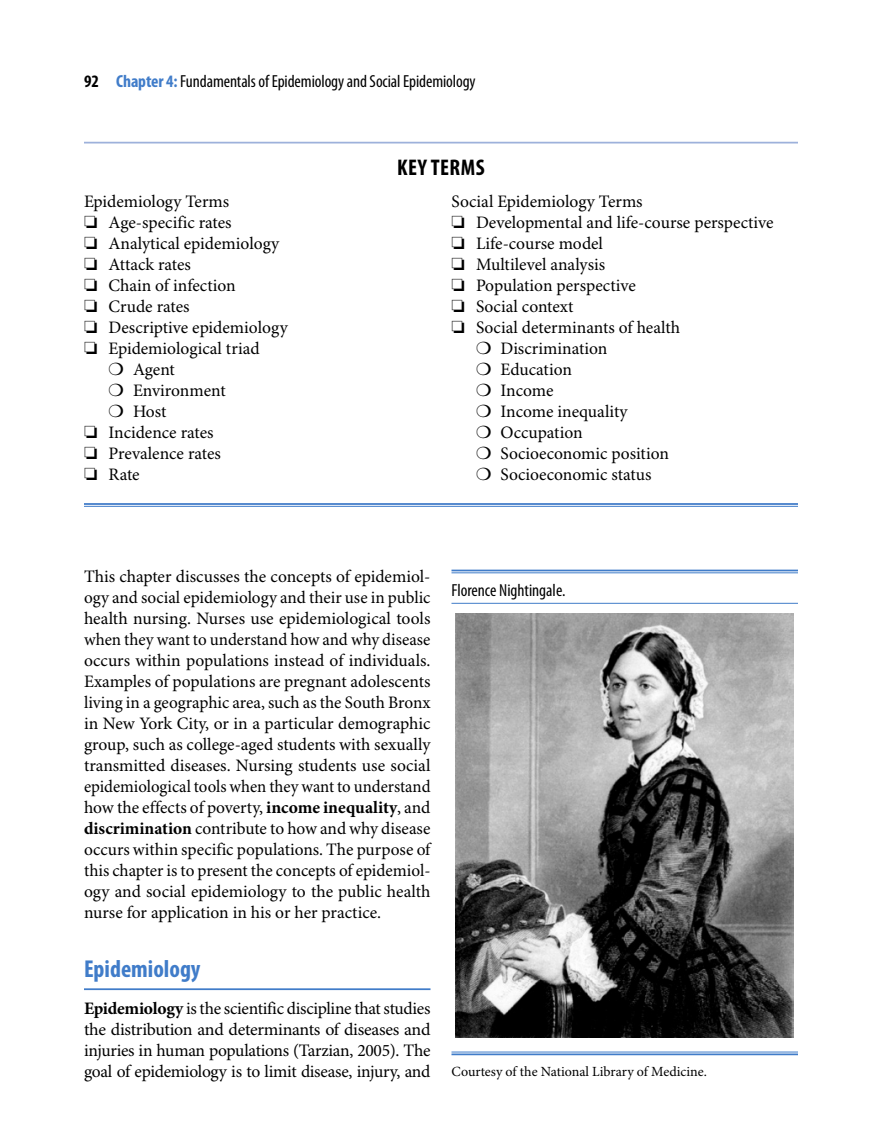
<style>
.page{position:relative;width:882px;height:1134px;background:#fff}
.page>*{position:absolute;margin:0;border:0;box-sizing:border-box;transform-origin:0 0}
.t1{font:700 condensed 24.5px "Myriad Pro";color:#407cc9}
.KTT{font:700 condensed 22.75px "Myriad Pro";letter-spacing:.02em;color:#000}
.TXL{font:17.5px/21px "Minion Pro";letter-spacing:-.005em;color:#000;text-align:justify}
.RHV{font:condensed 17.5px "Myriad Pro";letter-spacing:-.005em;color:#000}
.KTH1{font:17.5px "Minion Pro";color:#000}
.UNFG{font:condensed 17.5px "Myriad Pro";color:#000}
.UNFGS{font:14px "Minion Pro";color:#000}
.s1{font-weight:700}
.s2{font-weight:700;color:#407cc9}
</style>
<div class="page">
<hr style="left:84px;top:142px;width:714px;height:2px;background:#9db1db">
<hr style="left:84px;top:503px;width:714px;height:2px;background:#407cc9">
<hr style="left:84px;top:506px;width:714px;height:1px;background:#407cc9">
<hr style="left:84px;top:988px;width:346px;height:2px;background:#407cc9">
<hr style="left:452px;top:570px;width:346px;height:1px;background:#407cc9">
<hr style="left:452px;top:573px;width:346px;height:1px;background:#407cc9">
<hr style="left:452px;top:603px;width:346px;height:1px;background:#407cc9">
<hr style="left:452px;top:1052px;width:346px;height:1px;background:#407cc9">
<hr style="left:452px;top:1054px;width:346px;height:1px;background:#407cc9">
<img style="left:455px;top:614px;width:339px;height:424px">
<p class="RHV" style="left:84px;top:71px;width:393px"><span class="s1">92</span> <span class="s2">Chapter 4:</span> Fundamentals of Epidemiology and Social Epidemiology</p>
<p class="KTH1" style="left:84px;top:191px;width:147px">Epidemiology Terms</p>
<p class="TXL" style="left:84px;top:213px;width:149px">❏ Age-specific rates</p>
<p class="TXL" style="left:84px;top:234px;width:197px">❏ Analytical epidemiology</p>
<p class="TXL" style="left:84px;top:255px;width:108px">❏ Attack rates</p>
<p class="TXL" style="left:84px;top:276px;width:153px">❏ Chain of infection</p>
<p class="TXL" style="left:84px;top:297px;width:107px">❏ Crude rates</p>
<p class="TXL" style="left:84px;top:318px;width:205px">❏ Descriptive epidemiology</p>
<p class="TXL" style="left:84px;top:339px;width:177px">❏ Epidemiological triad</p>
<p class="TXL" style="left:108px;top:360px;width:68px">❍ Agent</p>
<p class="TXL" style="left:108px;top:381px;width:119px">❍ Environment</p>
<p class="TXL" style="left:108px;top:402px;width:60px">❍ Host</p>
<p class="TXL" style="left:84px;top:423px;width:131px">❏ Incidence rates</p>
<p class="TXL" style="left:84px;top:444px;width:138px">❏ Prevalence rates</p>
<p class="TXL" style="left:84px;top:465px;width:57px">❏ Rate</p>
<p class="KTT" style="left:397px;top:155px;width:89px">KEY TERMS</p>
<p class="KTH1" style="left:452px;top:191px;width:193px">Social Epidemiology Terms</p>
<p class="TXL" style="left:452px;top:213px;width:324px">❏ Developmental and life-course perspective</p>
<p class="TXL" style="left:452px;top:234px;width:153px">❏ Life-course model</p>
<p class="TXL" style="left:452px;top:255px;width:155px">❏ Multilevel analysis</p>
<p class="TXL" style="left:452px;top:276px;width:186px">❏ Population perspective</p>
<p class="TXL" style="left:452px;top:297px;width:124px">❏ Social context</p>
<p class="TXL" style="left:452px;top:318px;width:230px">❏ Social determinants of health</p>
<p class="TXL" style="left:476px;top:339px;width:133px">❍ Discrimination</p>
<p class="TXL" style="left:476px;top:360px;width:98px">❍ Education</p>
<p class="TXL" style="left:476px;top:381px;width:79px">❍ Income</p>
<p class="TXL" style="left:476px;top:402px;width:153px">❍ Income inequality</p>
<p class="TXL" style="left:476px;top:423px;width:108px">❍ Occupation</p>
<p class="TXL" style="left:476px;top:444px;width:194px">❍ Socioeconomic position</p>
<p class="TXL" style="left:476px;top:465px;width:177px">❍ Socioeconomic status</p>
<p class="TXL" style="left:84px;top:567px;width:348px">This chapter discusses the concepts of epidemiol&shy;ogy and social epidemiology and their use in public health nursing. Nurses use epidemiological tools when they want to understand how and why disease occurs within populations instead of individuals.<br>Examples of populations are pregnant adolescents living in a geographic area, such as the South Bronx in New York City, or in a particular demographic group, such as college-aged students with sexually transmitted diseases. Nursing students use social epidemiological tools when they want to understand how the effects of poverty, <span class="s1">income inequality</span>, and <span class="s1">discrimination</span> contribute to how and why disease occurs within specific populations. The purpose of this chapter is to present the concepts of epidemiol&shy;ogy and social epidemiology to the public health nurse for application in his or her practice.</p>
<h1 class="t1" style="left:84px;top:955px;width:118px">Epidemiology</h1>
<p class="TXL" style="left:84px;top:998px;width:348px"><span class="s1">Epidemiology</span> is the scientific discipline that studies the distribution and determinants of diseases and injuries in human populations (Tarzian, 2005). The goal of epidemiology is to limit disease, injury, and</p>
<p class="UNFG" style="left:452px;top:581px;width:116px">Florence Nightingale.</p>
<p class="UNFGS" style="left:452px;top:1063px;width:257px">Courtesy of the National Library of Medicine.</p>
</div>
